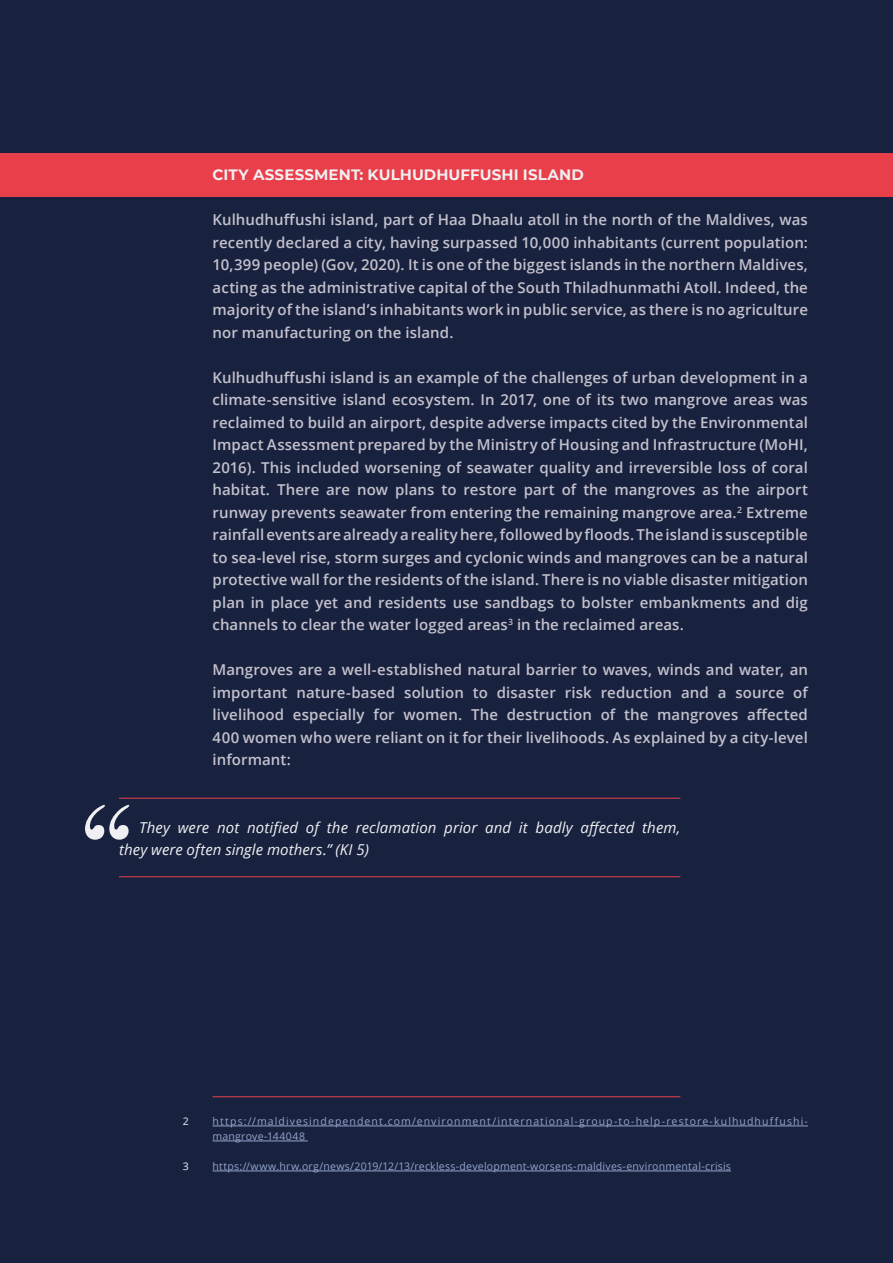
<style>
.page{position:relative;width:893px;height:1263px;background:#18223e}
.page>*{position:absolute;margin:0;border:0;box-sizing:border-box;transform-origin:0 0}
.CITY_quote_copy{font:italic 157.8px "Bodoni Svty Two ITCTT";color:#f0f0f3}
.CITY_text_open_san{font:600 15px/22.5px "Open Sans";letter-spacing:.005em;color:#c4c1cd;text-align:justify}
.CITY_quote_copy-2{font:italic 15px/22.5px "Open Sans";letter-spacing:.005em;color:#f0f0f3}
.CITY_Box_shaded_ti{font:700 15px "Montserrat";letter-spacing:.005em;color:#f0f0f3}
.CITY_footnotes_cop{font:10.5px/15px "Open Sans";letter-spacing:.1em;color:#95a4cd}
.CITY_footnotes_cop-2{font:10.5px "Open Sans";letter-spacing:.02em;color:#95a4cd}
.CITY_footnotes_cop-3{font:10.5px "Open Sans";color:#f0f0f3}
</style>
<div class="page">
<div style="left:0;top:153px;width:893px;height:44px;background:#e83f4b"></div>
<hr style="left:119px;top:798px;width:561px;height:1px;background:#e83f4b">
<hr style="left:119px;top:876px;width:561px;height:1px;background:#e83f4b">
<hr style="left:213px;top:1096px;width:467px;height:1px;background:#e83f4b">
<hr style="left:213px;top:1126px;width:595px;height:1px;background:#95a4cd">
<hr style="left:213px;top:1141px;width:95px;height:1px;background:#95a4cd">
<hr style="left:213px;top:1171px;width:518px;height:1px;background:#95a4cd">
<p class="CITY_Box_shaded_ti" style="left:213px;top:164px;width:373px">CITY ASSESSMENT: KULHUDHUFFUSHI ISLAND</p>
<p class="CITY_text_open_san" style="left:213px;top:208px;width:597px">Kulhudhuffushi island, part of Haa Dhaalu atoll in the north of the Maldives, was recently declared a city, having surpassed 10,000 inhabitants (current population:<br>10,399 people) (Gov, 2020). It is one of the biggest islands in the northern Maldives, acting as the administrative capital of the South Thiladhunmathi Atoll. Indeed, the majority of the island’s inhabitants work in public service, as there is no agriculture nor manufacturing on the island.</p>
<p class="CITY_text_open_san" style="left:213px;top:365px;width:597px">Kulhudhuffushi island is an example of the challenges of urban development in a climate-sensitive island ecosystem. In 2017, one of its two mangrove areas was reclaimed to build an airport, despite adverse impacts cited by the Environmental Impact Assessment prepared by the Ministry of Housing and Infrastructure (MoHI, 2016). This included worsening of seawater quality and irreversible loss of coral habitat. There are now plans to restore part of the mangroves as the airport runway prevents seawater from entering the remaining mangrove area.<sup>2</sup> Extreme rainfall events are already a reality here, followed by floods. The island is susceptible to sea-level rise, storm surges and cyclonic winds and mangroves can be a natural protective wall for the residents of the island. There is no viable disaster mitigation plan in place yet and residents use sandbags to bolster embankments and dig channels to clear the water logged areas<sup>3</sup> in the reclaimed areas.</p>
<p class="CITY_text_open_san" style="left:213px;top:658px;width:597px">Mangroves are a well-established natural barrier to waves, winds and water, an important nature-based solution to disaster risk reduction and a source of livelihood especially for women. The destruction of the mangroves affected 400 women who were reliant on it for their livelihoods. As explained by a city-level informant:</p>
<p class="CITY_quote_copy" style="left:58px;top:727px;width:56px">“</p>
<p class="CITY_quote_copy-2" style="left:119px;top:815px;width:563px;text-indent:20px">They were not notified of the reclamation prior and it badly affected them, they were often single mothers.” (KI 5)</p>
<p class="CITY_footnotes_cop-3" style="left:183px;top:1114px;width:8px">2</p>
<p class="CITY_footnotes_cop" style="left:213px;top:1113px;width:597px">https://maldivesindependent.com/environment/international-group-to-help-restore-kulhudhuffushi&shy;mangrove-144048</p>
<p class="CITY_footnotes_cop-3" style="left:183px;top:1159px;width:8px">3</p>
<p class="CITY_footnotes_cop-2" style="left:213px;top:1159px;width:520px">https://www.hrw.org/news/2019/12/13/reckless-development-worsens-maldives-environmental-crisis</p>
</div>
